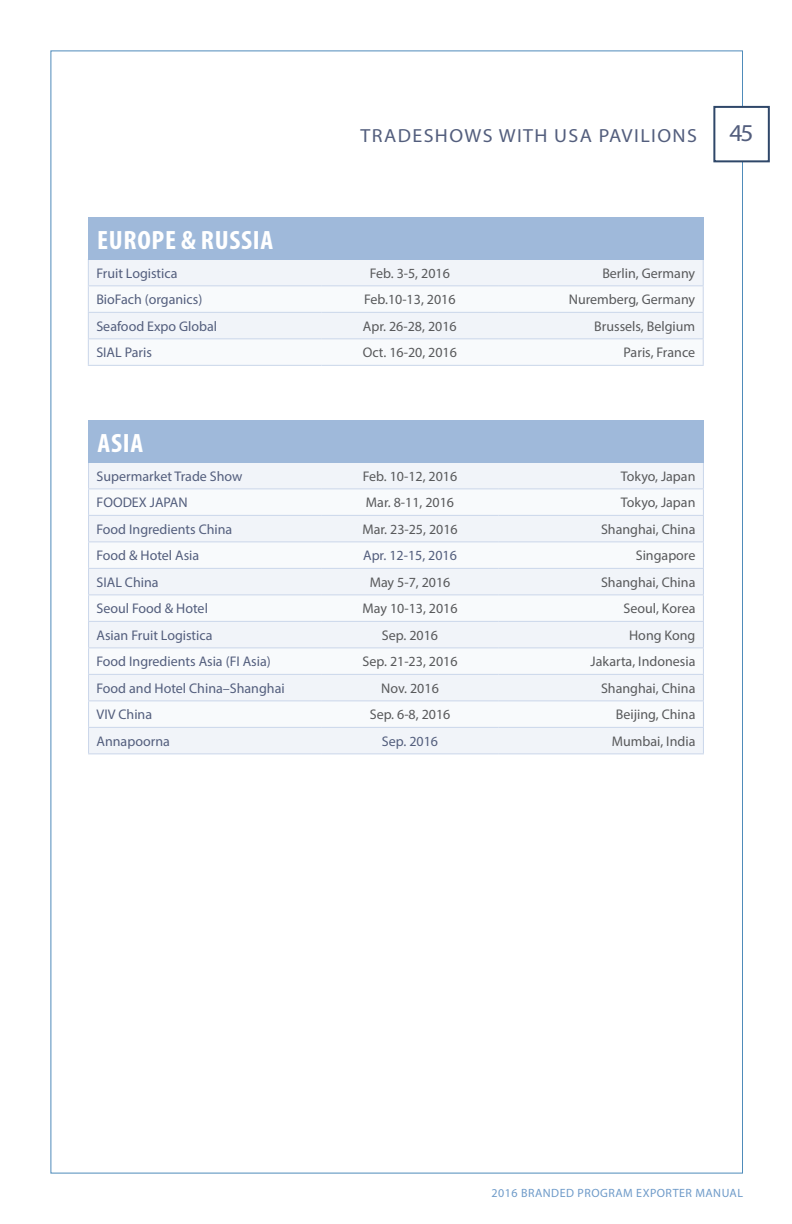
<style>
.page{position:relative;width:792px;height:1224px;background:#fff}
.page>*{position:absolute;margin:0;border:0;box-sizing:border-box;transform-origin:0 0}
.t1{font:700 condensed 26.6px "Myriad Pro";letter-spacing:.025em;color:#fff;scale:1.05 1}
.t2{font:24.2px "Myriad Pro";color:#535e7d;scale:1.05 1}
.t3{font:19px "Myriad Pro";letter-spacing:.07em;color:#535e7d;scale:1.05 1}
.t4{font:14px "Myriad Pro";color:#58595b}
.t5{font:14px "Myriad Pro";color:#535e7d}
.t6{font:12px "Myriad Pro";letter-spacing:.04em;color:#6f9bc9}
</style>
<div class="page">
<div style="left:713px;top:106px;width:57px;height:56px;border:2px solid #2f4769"></div>
<div style="left:89px;top:260px;width:614px;height:25px;background:#f1f4f9"></div>
<svg style="left:89px;top:286px;width:614px;height:79px"></svg>
<hr style="left:498px;top:259px;width:206px;height:1px;background:#cad6ea">
<hr style="left:88px;top:285px;width:234px;height:1px;background:#cad6ea">
<hr style="left:322px;top:285px;width:176px;height:1px;background:#cad6ea">
<hr style="left:498px;top:285px;width:206px;height:1px;background:#cad6ea">
<hr style="left:88px;top:312px;width:234px;height:1px;background:#cad6ea">
<hr style="left:322px;top:312px;width:176px;height:1px;background:#cad6ea">
<hr style="left:498px;top:312px;width:206px;height:1px;background:#cad6ea">
<hr style="left:88px;top:338px;width:234px;height:1px;background:#cad6ea">
<hr style="left:322px;top:338px;width:176px;height:1px;background:#cad6ea">
<hr style="left:498px;top:338px;width:206px;height:1px;background:#cad6ea">
<hr style="left:88px;top:365px;width:234px;height:1px;background:#cad6ea">
<hr style="left:322px;top:365px;width:176px;height:1px;background:#cad6ea">
<hr style="left:498px;top:365px;width:206px;height:1px;background:#cad6ea">
<svg style="left:88px;top:260px;width:1px;height:105px"></svg>
<svg style="left:703px;top:260px;width:1px;height:105px"></svg>
<div style="left:88px;top:217px;width:615px;height:43px;background:#9fb9da"></div>
<div style="left:89px;top:463px;width:614px;height:290px;background:#f1f4f9"></div>
<svg style="left:89px;top:489px;width:614px;height:238px"></svg>
<hr style="left:88px;top:488px;width:234px;height:1px;background:#cad6ea">
<hr style="left:322px;top:488px;width:176px;height:1px;background:#cad6ea">
<hr style="left:498px;top:488px;width:206px;height:1px;background:#cad6ea">
<hr style="left:88px;top:515px;width:234px;height:1px;background:#cad6ea">
<hr style="left:322px;top:515px;width:176px;height:1px;background:#cad6ea">
<hr style="left:498px;top:515px;width:206px;height:1px;background:#cad6ea">
<hr style="left:88px;top:541px;width:234px;height:1px;background:#cad6ea">
<hr style="left:322px;top:541px;width:176px;height:1px;background:#cad6ea">
<hr style="left:498px;top:541px;width:206px;height:1px;background:#cad6ea">
<hr style="left:88px;top:568px;width:234px;height:1px;background:#cad6ea">
<hr style="left:322px;top:568px;width:176px;height:1px;background:#cad6ea">
<hr style="left:498px;top:568px;width:206px;height:1px;background:#cad6ea">
<hr style="left:88px;top:594px;width:234px;height:1px;background:#cad6ea">
<hr style="left:322px;top:594px;width:176px;height:1px;background:#cad6ea">
<hr style="left:498px;top:594px;width:206px;height:1px;background:#cad6ea">
<hr style="left:88px;top:621px;width:234px;height:1px;background:#cad6ea">
<hr style="left:322px;top:621px;width:176px;height:1px;background:#cad6ea">
<hr style="left:498px;top:621px;width:206px;height:1px;background:#cad6ea">
<hr style="left:88px;top:647px;width:234px;height:1px;background:#cad6ea">
<hr style="left:322px;top:647px;width:176px;height:1px;background:#cad6ea">
<hr style="left:498px;top:647px;width:206px;height:1px;background:#cad6ea">
<hr style="left:88px;top:674px;width:234px;height:1px;background:#cad6ea">
<hr style="left:322px;top:674px;width:176px;height:1px;background:#cad6ea">
<hr style="left:498px;top:674px;width:206px;height:1px;background:#cad6ea">
<hr style="left:88px;top:700px;width:234px;height:1px;background:#cad6ea">
<hr style="left:322px;top:700px;width:176px;height:1px;background:#cad6ea">
<hr style="left:498px;top:700px;width:206px;height:1px;background:#cad6ea">
<hr style="left:88px;top:727px;width:234px;height:1px;background:#cad6ea">
<hr style="left:322px;top:727px;width:176px;height:1px;background:#cad6ea">
<hr style="left:498px;top:727px;width:206px;height:1px;background:#cad6ea">
<hr style="left:88px;top:753px;width:234px;height:1px;background:#cad6ea">
<hr style="left:322px;top:753px;width:176px;height:1px;background:#cad6ea">
<hr style="left:498px;top:753px;width:206px;height:1px;background:#cad6ea">
<svg style="left:88px;top:463px;width:1px;height:290px"></svg>
<svg style="left:703px;top:463px;width:1px;height:290px"></svg>
<div style="left:88px;top:420px;width:616px;height:43px;background:#9fb9da"></div>
<h3 class="t3" style="left:361px;top:124px;width:322px">TRADESHOWS WITH USA PAVILIONS</h3>
<h2 class="t2" style="left:729px;top:118px;width:25px">45</h2>
<h1 class="t1" style="left:97px;top:224px;width:169px">EUROPE &amp; RUSSIA</h1>
<p class="t5" style="left:96px;top:265px;width:83px">Fruit Logistica</p>
<p class="t4" style="left:370px;top:265px;width:82px">Feb. 3-5, 2016</p>
<p class="t4" style="left:602px;top:265px;width:94px">Berlin, Germany</p>
<p class="t5" style="left:96px;top:291px;width:108px">BioFach (organics)</p>
<p class="t4" style="left:364px;top:291px;width:93px">Feb.10-13, 2016</p>
<p class="t4" style="left:569px;top:291px;width:128px">Nuremberg, Germany</p>
<p class="t5" style="left:96px;top:318px;width:122px">Seafood Expo Global</p>
<p class="t4" style="left:363px;top:318px;width:95px">Apr. 26-28, 2016</p>
<p class="t4" style="left:594px;top:318px;width:102px">Brussels, Belgium</p>
<p class="t5" style="left:96px;top:344px;width:57px">SIAL Paris</p>
<p class="t4" style="left:363px;top:344px;width:96px">Oct. 16-20, 2016</p>
<p class="t4" style="left:624px;top:344px;width:73px">Paris, France</p>
<h1 class="t1" style="left:98px;top:427px;width:45px">ASIA</h1>
<p class="t5" style="left:97px;top:468px;width:147px">Supermarket Trade Show</p>
<p class="t4" style="left:363px;top:468px;width:96px">Feb. 10-12, 2016</p>
<p class="t4" style="left:621px;top:468px;width:76px">Tokyo, Japan</p>
<p class="t5" style="left:97px;top:494px;width:93px">FOODEX JAPAN</p>
<p class="t4" style="left:366px;top:494px;width:90px">Mar. 8-11, 2016</p>
<p class="t4" style="left:621px;top:494px;width:76px">Tokyo, Japan</p>
<p class="t5" style="left:97px;top:521px;width:137px">Food Ingredients China</p>
<p class="t4" style="left:362px;top:521px;width:97px">Mar. 23-25, 2016</p>
<p class="t4" style="left:601px;top:521px;width:96px">Shanghai, China</p>
<p class="t5" style="left:97px;top:547px;width:104px">Food &amp; Hotel Asia</p>
<p class="t5" style="left:363px;top:547px;width:95px">Apr. 12-15, 2016</p>
<p class="t4" style="left:636px;top:547px;width:61px">Singapore</p>
<p class="t5" style="left:97px;top:574px;width:64px">SIAL China</p>
<p class="t4" style="left:370px;top:574px;width:82px">May 5-7, 2016</p>
<p class="t4" style="left:601px;top:574px;width:96px">Shanghai, China</p>
<p class="t5" style="left:97px;top:600px;width:113px">Seoul Food &amp; Hotel</p>
<p class="t4" style="left:362px;top:600px;width:97px">May 10-13, 2016</p>
<p class="t4" style="left:624px;top:600px;width:73px">Seoul, Korea</p>
<p class="t5" style="left:97px;top:627px;width:118px">Asian Fruit Logistica</p>
<p class="t4" style="left:382px;top:627px;width:58px">Sep. 2016</p>
<p class="t4" style="left:629px;top:627px;width:68px">Hong Kong</p>
<p class="t5" style="left:97px;top:653px;width:176px">Food Ingredients Asia (FI Asia)</p>
<p class="t4" style="left:363px;top:653px;width:97px">Sep. 21-23, 2016</p>
<p class="t4" style="left:591px;top:653px;width:106px">Jakarta, Indonesia</p>
<p class="t5" style="left:97px;top:680px;width:190px">Food and Hotel China–Shanghai</p>
<p class="t4" style="left:381px;top:680px;width:59px">Nov. 2016</p>
<p class="t4" style="left:601px;top:680px;width:96px">Shanghai, China</p>
<p class="t5" style="left:97px;top:706px;width:57px">VIV China</p>
<p class="t4" style="left:370px;top:706px;width:82px">Sep. 6-8, 2016</p>
<p class="t4" style="left:616px;top:706px;width:81px">Beijing, China</p>
<p class="t5" style="left:97px;top:733px;width:75px">Annapoorna</p>
<p class="t5" style="left:382px;top:733px;width:58px">Sep. 2016</p>
<p class="t4" style="left:612px;top:733px;width:85px">Mumbai, India</p>
<p class="t6" style="left:491px;top:1185px;width:253px">2016 BRANDED PROGRAM EXPORTER MANUAL</p>
</div>
